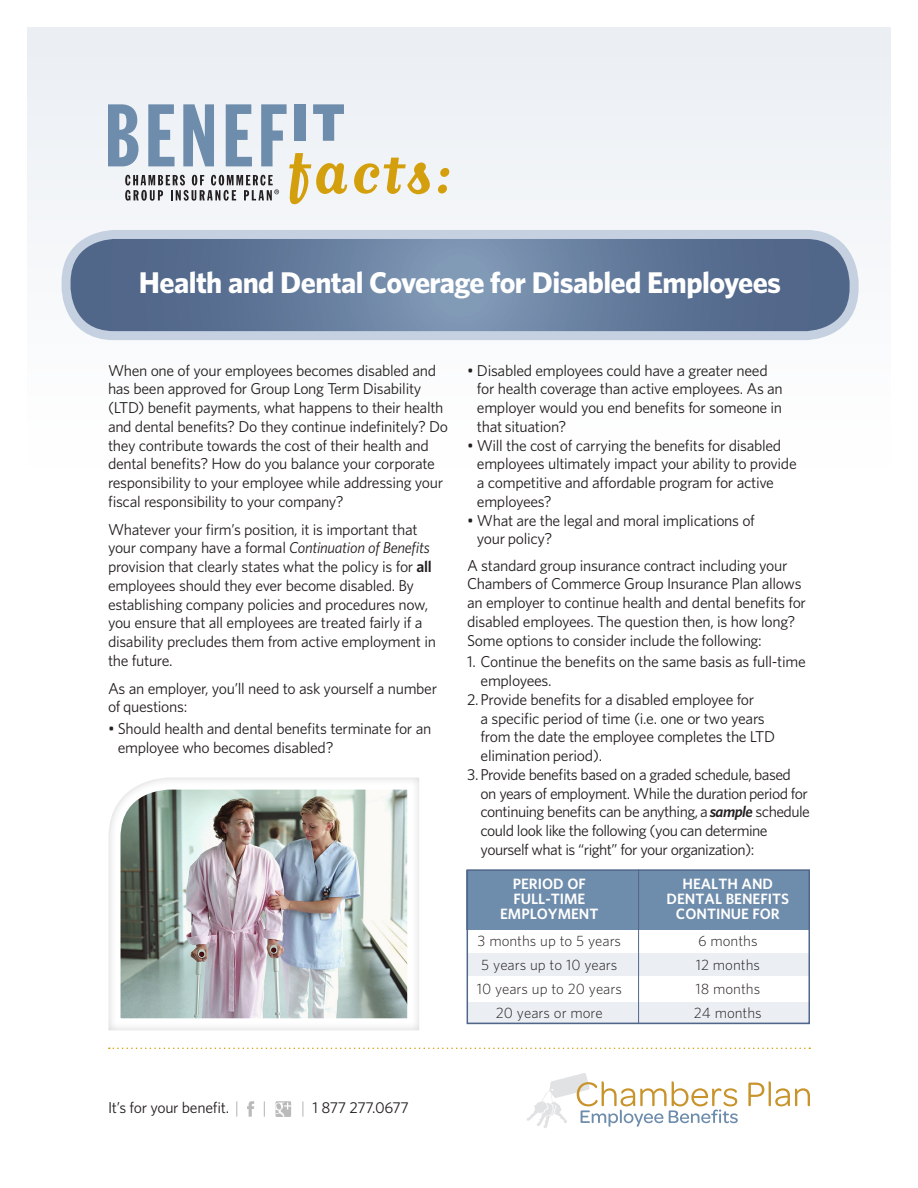
<style>
.page{position:relative;width:918px;height:1188px;background:#fff}
.page>*{position:absolute;margin:0;border:0;box-sizing:border-box;transform-origin:0 0}
.Head{font:700 30px "Whitney";letter-spacing:-.02em;color:#fff}
.Body{font:15.75px/18.8px "Whitney";letter-spacing:-.02em;color:#231f20}
.t1{font:300 15px "Whitney";color:#231f20}
.t2{font:600 15px "Whitney";color:#fff}
.s1{font-style:italic}
.s2{font-weight:600}
.s3{font-weight:600;font-style:italic}
</style>
<div class="page">
<div style="left:27px;top:27px;width:864px;height:440px;background:#f3f5f8"></div>
<svg style="left:354px;top:158px;width:76px;height:36px"></svg>
<svg style="left:438px;top:168px;width:11px;height:26px"></svg>
<svg style="left:108px;top:104px;width:239px;height:100px"></svg>
<svg style="left:72px;top:240px;width:777px;height:90px;background:#647b9b"></svg>
<div style="left:62px;top:230px;width:797px;height:110px;border:9px solid #c5d1e0;border-radius:48px"></div>
<svg style="left:109px;top:1048px;width:701px;height:1px"></svg>
<svg style="left:748px;top:1081px;width:62px;height:25px"></svg>
<svg style="left:527px;top:1073px;width:211px;height:55px"></svg>
<svg style="left:247px;top:1101px;width:7px;height:16px"></svg>
<svg style="left:275px;top:1101px;width:16px;height:16px"></svg>
<svg style="left:275px;top:1102px;width:16px;height:15px"></svg>
<svg style="left:237px;top:1101px;width:1px;height:16px"></svg>
<svg style="left:264px;top:1101px;width:1px;height:16px"></svg>
<svg style="left:303px;top:1101px;width:1px;height:16px"></svg>
<div style="left:468px;top:953px;width:342px;height:23px;background:#ebeff4"></div>
<div style="left:468px;top:1002px;width:342px;height:23px;background:#ebeff4"></div>
<div style="left:467px;top:870px;width:343px;height:59px;background:#6e8cab"></div>
<hr style="left:638px;top:870px;width:1px;height:153px;background:#51678a">
<div style="left:467px;top:869px;width:343px;height:155px;border:2px solid #51678a"></div>
<div style="left:96px;top:767px;width:336px;height:266px;background:#231f20;opacity:.22"></div>
<p class="Head" style="left:139px;top:263px;width:644px">Health and Dental Coverage for Disabled Employees</p>
<p class="Body" style="left:108px;top:360px;width:342px">When one of your employees becomes disabled and has been approved for Group Long Term Disability (LTD) benefit payments, what happens to their health and dental benefits? Do they continue indefinitely? Do they contribute towards the cost of their health and dental benefits? How do you balance your corporate responsibility to your employee while addressing your fiscal responsibility to your company?</p>
<p class="Body" style="left:108px;top:519px;width:329px">Whatever your firm’s position, it is important that your company have a formal <span class="s1">Continuation of Benefits </span>provision that clearly states what the policy is for <span class="s2">all </span>employees should they ever become disabled. By establishing company policies and procedures now, you ensure that all employees are treated fairly if a disability precludes them from active employment in the future.</p>
<p class="Body" style="left:108px;top:678px;width:331px">As an employer, you’ll need to ask yourself a number of questions:</p>
<p class="Body" style="left:118px;top:719px;width:315px;text-indent:-10px">• Should health and dental benefits terminate for an employee who becomes disabled?</p>
<p class="Body" style="left:477px;top:360px;width:307px;text-indent:-10px">• Disabled employees could have a greater need for health coverage than active employees. As an employer would you end benefits for someone in that situation?</p>
<p class="Body" style="left:477px;top:435px;width:321px;text-indent:-10px">• Will the cost of carrying the benefits for disabled employees ultimately impact your ability to provide a competitive and affordable program for active employees?</p>
<p class="Body" style="left:477px;top:510px;width:280px;text-indent:-10px">• What are the legal and moral implications of your policy?</p>
<p class="Body" style="left:467px;top:555px;width:340px">A standard group insurance contract including your Chambers of Commerce Group Insurance Plan allows an employer to continue health and dental benefits for disabled employees. The question then, is how long?<br>Some options to consider include the following:</p>
<p class="Body" style="left:481px;top:652px;width:327px;text-indent:-14px">1. Continue the benefits on the same basis as full-time employees.</p>
<p class="Body" style="left:481px;top:690px;width:296px;text-indent:-14px">2.Provide benefits for a disabled employee for<br>a specific period of time (i.e. one or two years from the date the employee completes the LTD elimination period).</p>
<p class="Body" style="left:481px;top:765px;width:331px;text-indent:-14px">3. Provide benefits based on a graded schedule, based on years of employment. While the duration period for continuing benefits can be anything, a <span class="s3">sample</span> schedule could look like the following (you can determine yourself what is “right” for your organization):</p>
<p class="t2" style="left:513px;top:873px;width:74px">PERIOD OF</p>
<p class="t2" style="left:683px;top:873px;width:92px">HEALTH AND</p>
<p class="t2" style="left:513px;top:888px;width:73px">FULL-TIME</p>
<p class="t2" style="left:667px;top:888px;width:124px">DENTAL BENEFITS</p>
<p class="t2" style="left:500px;top:903px;width:100px">EMPLOYMENT</p>
<p class="t2" style="left:676px;top:903px;width:105px">CONTINUE FOR</p>
<p class="t1" style="left:478px;top:930px;width:145px">3 months up to 5 years</p>
<p class="t1" style="left:698px;top:930px;width:61px">6 months</p>
<p class="t1" style="left:481px;top:954px;width:138px">5 years up to 10 years</p>
<p class="t1" style="left:696px;top:954px;width:66px">12 months</p>
<p class="t1" style="left:477px;top:978px;width:147px">10 years up to 20 years</p>
<p class="t1" style="left:695px;top:978px;width:66px">18 months</p>
<p class="t1" style="left:496px;top:1002px;width:108px">20 years or more</p>
<p class="t1" style="left:694px;top:1002px;width:69px">24 months</p>
<p class="Body" style="left:108px;top:1098px;width:123px">It’s for your benefit.</p>
<p class="Body" style="left:313px;top:1098px;width:98px">1 877 277.0677</p>
</div>
